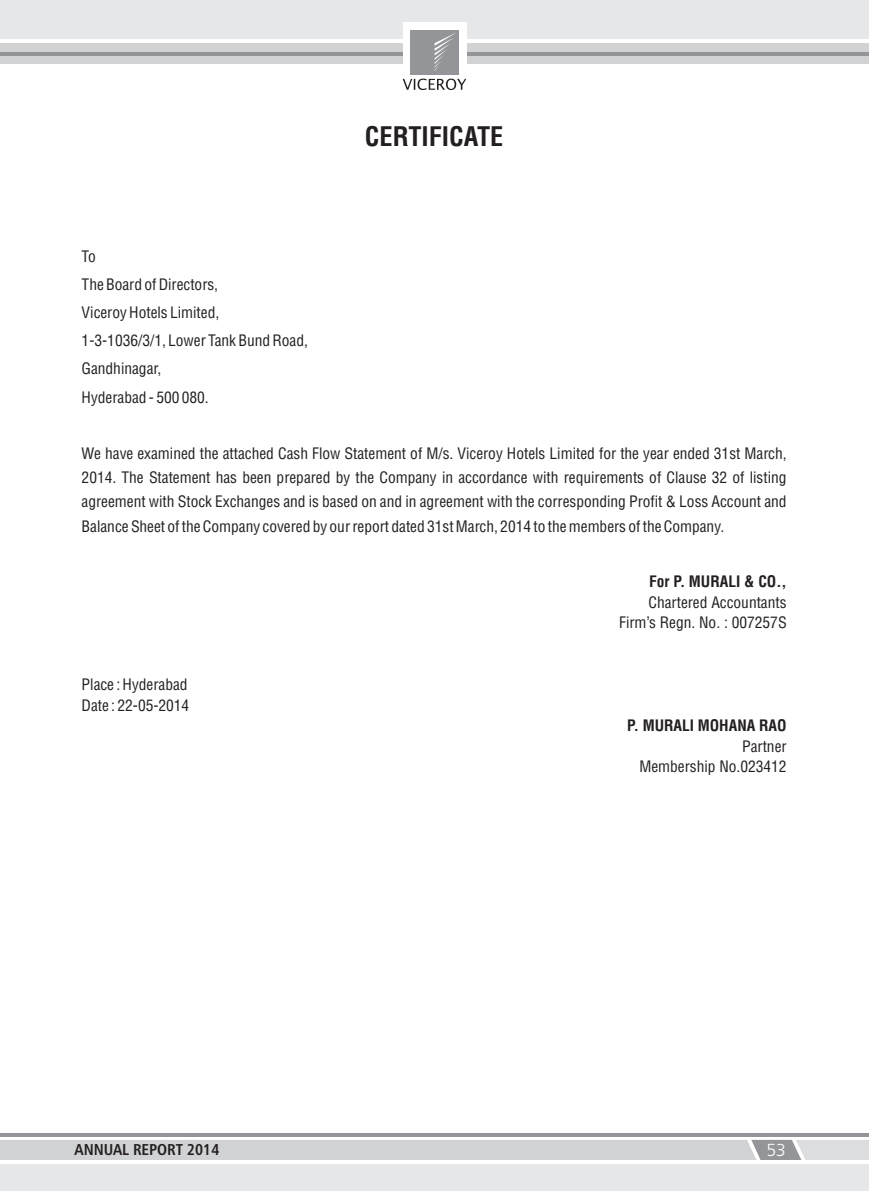
<style>
.page{position:relative;width:869px;height:1191px;background:#fff}
.page>*{position:absolute;margin:0;border:0;box-sizing:border-box;transform-origin:0 0}
.t1{font:800 26.25px "Switzerland Condensed";color:#231f20}
.t2{font:17.5px "Humanist 777 BT Light B";color:#fff}
.t3{font:15.75px "Humanist 777 BT Roman Condensed B Bold";color:#231f20}
.t4{font:15.4px/28px "Switzerland Condensed";color:#231f20}
.t5{font:800 15.4px "Switzerland Condensed";color:#231f20}
</style>
<div class="page">
<div style="left:0;top:0;width:868px;height:43px;background:#e6e7e9"></div>
<div style="left:0;top:43px;width:868px;height:21px;background:#d1d2d4"></div>
<hr style="left:0;top:52px;width:402px;height:4px;background:#939598">
<hr style="left:466px;top:52px;width:402px;height:4px;background:#939598">
<div style="left:402px;top:22px;width:64px;height:53px;background:#fff"></div>
<svg style="left:402px;top:79px;width:64px;height:11px"></svg>
<div style="left:410px;top:30px;width:49px;height:45px;background:#939598"></div>
<svg style="left:434px;top:33px;width:22px;height:38px"></svg>
<hr style="left:0;top:39px;width:402px;height:4px;background:#fff">
<hr style="left:466px;top:39px;width:402px;height:4px;background:#fff">
<hr style="left:0;top:1133px;width:868px;height:3px;background:#939598">
<div style="left:0;top:1160px;width:868px;height:31px;background:#e6e7e9"></div>
<hr style="left:0;top:1160px;width:868px;height:4px;background:#fff">
<svg style="left:0;top:1139px;width:868px;height:21px;background:#d1d2d4"></svg>
<p class="t4" style="left:82px;top:244px;width:228px">To<br>The Board of Directors,<br>Viceroy Hotels Limited,<br>1-3-1036/3/1, Lower Tank Bund Road,<br>Gandhinagar,<br>Hyderabad - 500 080.</p>
<h1 class="t1" style="left:365px;top:126px;width:140px">CERTIFICATE</h1>
<p class="t4" style="left:82px;top:442px;width:706px;line-height:24.3px;text-align:justify">We have examined the attached Cash Flow Statement of M/s. Viceroy Hotels Limited for the year ended 31st March, 2014. The Statement has been prepared by the Company in accordance with requirements of Clause 32 of listing agreement with Stock Exchanges and is based on and in agreement with the corresponding Profit &amp; Loss Account and Balance Sheet of the Company covered by our report dated 31st March, 2014 to the members of the Company.</p>
<p class="t5" style="left:648px;top:575px;width:139px">For P. MURALI &amp; CO.,</p>
<p class="t4" style="left:82px;top:675px;width:109px;line-height:20.7px">Place : Hyderabad<br>Date : 22-05-2014</p>
<p class="t3" style="left:74px;top:1140px;width:146px">ANNUAL REPORT 2014</p>
<p class="t4" style="left:619px;top:593px;width:169px;line-height:20.7px;text-align:right">Chartered Accountants<br>Firm’s Regn. No. : 007257S</p>
<p class="t5" style="left:626px;top:719px;width:161px">P. MURALI MOHANA RAO</p>
<p class="t4" style="left:639px;top:737px;width:149px;line-height:20.7px;text-align:right">Partner<br>Membership No.023412</p>
<p class="t2" style="left:766px;top:1139px;width:21px">53</p>
</div>
